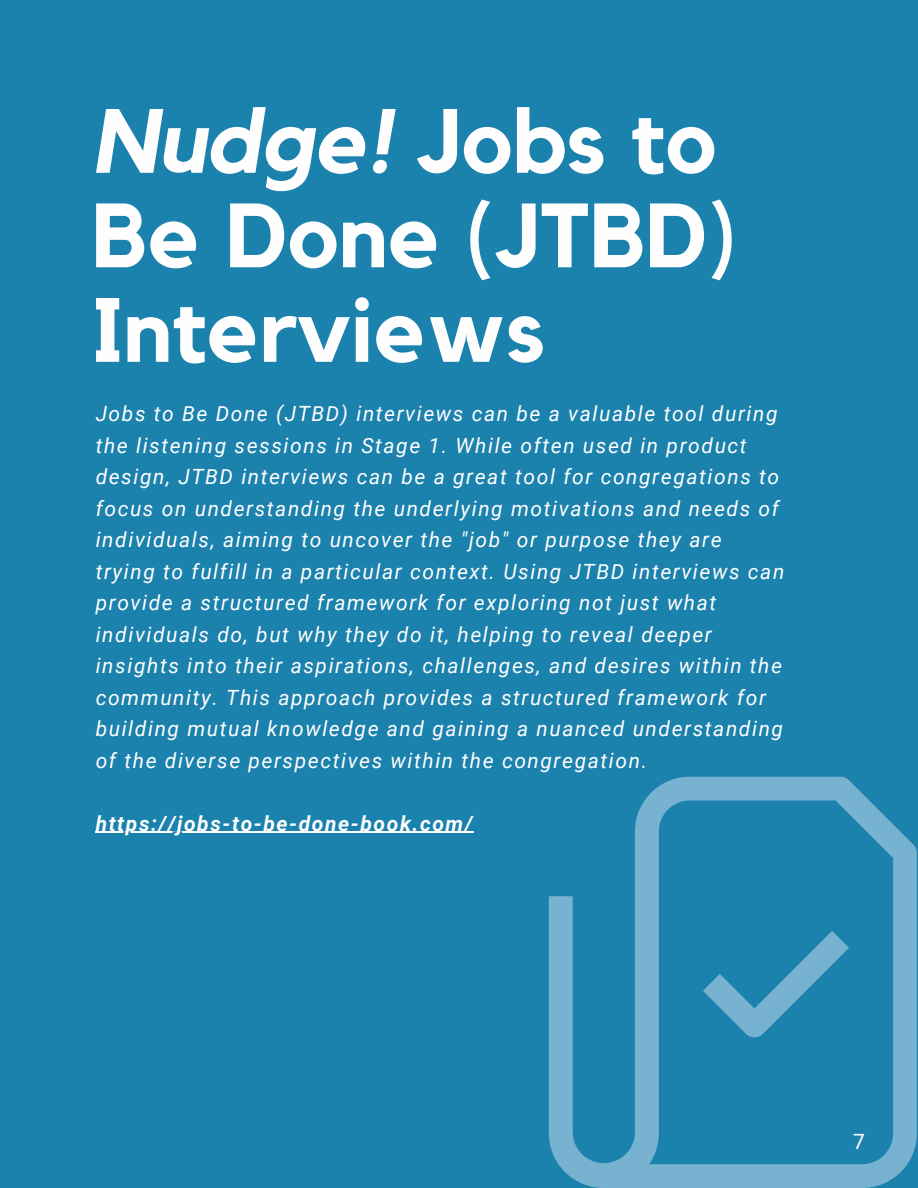
<style>
.page{position:relative;width:918px;height:1188px;background:#1b82ad}
.page>*{position:absolute;margin:0;border:0;box-sizing:border-box;transform-origin:0 0}
.t1{font:700 90px/94.5px "Kollektif";color:#fffefe}
.t2{font:italic 21px/31.5px "Roboto";letter-spacing:.075em;color:#fffefe}
.t3{font:italic 700 21px "Roboto";letter-spacing:.075em;color:#fffefe}
.t4{font:21px "Roboto";color:#fff}
.s1{font-style:italic}
</style>
<div class="page">
<svg style="left:549px;top:777px;width:368px;height:411px"></svg>
<hr style="left:96px;top:832px;width:378px;height:1px;background:#fffefe">
<h2 class="t1" style="left:92px;top:98px;width:646px"><span class="s1">Nudge!</span> Jobs to<br>Be Done (JTBD)<br>Interviews</h2>
<h1 class="t2" style="left:96px;top:398px;width:690px">Jobs to Be Done (JTBD) interviews can be a valuable tool during the listening sessions in Stage 1. While often used in product design, JTBD interviews can be a great tool for congregations to focus on understanding the underlying motivations and needs of individuals, aiming to uncover the "job" or purpose they are trying to fulfill in a particular context. Using JTBD interviews can provide a structured framework for exploring not just what individuals do, but why they do it, helping to reveal deeper insights into their aspirations, challenges, and desires within the community. This approach provides a structured framework for building mutual knowledge and gaining a nuanced understanding of the diverse perspectives within the congregation.</h1>
<p class="t3" style="left:96px;top:811px;width:378px">https://jobs-to-be-done-book.com/</p>
<p class="t4" style="left:853px;top:1130px;width:13px">7</p>
</div>
